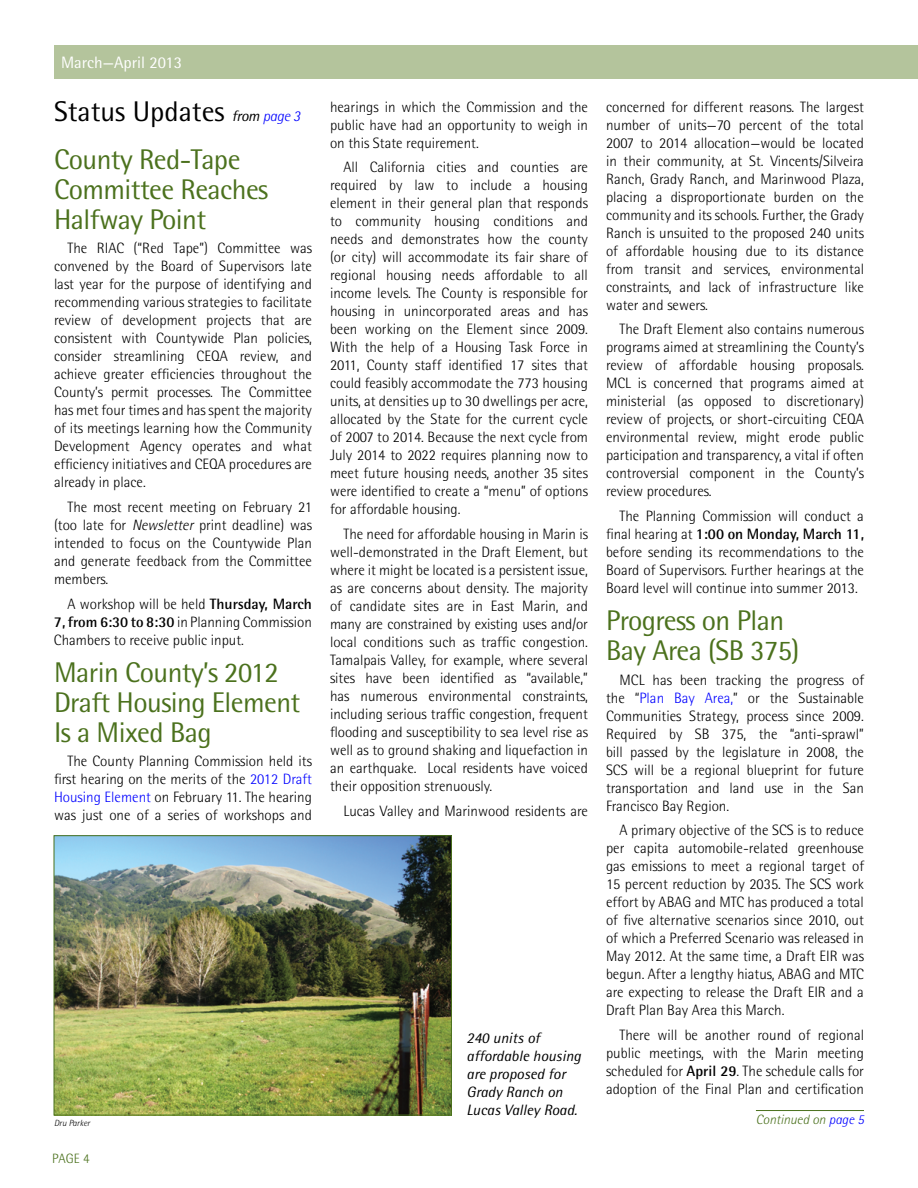
<style>
.page{position:relative;width:918px;height:1188px;background:#fff}
.page>*{position:absolute;margin:0;border:0;box-sizing:border-box;transform-origin:0 0}
.t1{font:28.5px/30px "Rotis Semi Sans Std";letter-spacing:-.02em;color:#4b711d}
.t2{font:28.5px "Rotis Semi Sans Std";color:#000}
.t3{font:16.5px "Rotis Semi Sans Std";color:#fff}
.t4{font:300 15px/18px "Rotis Semi Sans Std";color:#000;text-align:justify}
.t5{font:italic 15px/18px "Rotis Semi Sans Std";color:#000}
.t6{font:italic 300 13.5px "Rotis Semi Sans Std";color:#4b711d}
.t7{font:300 13.5px "Rotis Semi Sans Std";color:#4b711d}
.t8{font:italic 300 9px "Rotis Semi Sans Std";color:#000}
.s1{font-style:italic;font-size:15px}
.s2{font-weight:300;font-style:italic;font-size:15px;color:#00f}
.s3{font-weight:700}
.s4{color:#00f}
.s5{font-style:italic}
</style>
<div class="page">
<div style="left:54px;top:45px;width:864px;height:34px;background:#b4c49c"></div>
<hr style="left:756px;top:1110px;width:108px;height:1px;background:#4b711d">
<img style="left:56px;top:837px;width:394px;height:276px">
<div style="left:54px;top:835px;width:398px;height:280px;border:1px solid #4b711d"></div>
<p class="t3" style="left:61px;top:53px;width:122px">March—April 2013</p>
<h1 class="t2" style="left:54px;top:94px;width:248px">Status Updates <span class="s1">from</span> <span class="s2">page 3</span></h1>
<p class="t4" style="left:330px;top:98px;width:260px">hearings in which the Commission and the public have had an opportunity to weigh in on this State requirement.</p>
<p class="t4" style="left:330px;top:158px;width:260px;text-indent:14px">All California cities and counties are required by law to include a housing element in their general plan that responds to community housing conditions and needs and demonstrates how the county (or city) will accommodate its fair share of regional housing needs affordable to all income levels. The County is responsible for housing in unincorporated areas and has been working on the Element since 2009.<br>With the help of a Housing Task Force in 2011, County staff identified 17 sites that could feasibly accommodate the 773 housing units, at densities up to 30 dwellings per acre, allocated by the State for the current cycle of 2007 to 2014. Because the next cycle from July 2014 to 2022 requires planning now to meet future housing needs, another 35 sites were identified to create a “menu” of options for affordable housing.</p>
<p class="t4" style="left:330px;top:525px;width:260px;text-indent:14px">The need for affordable housing in Marin is well-demonstrated in the Draft Element, but where it might be located is a persistent issue, as are concerns about density. The majority of candidate sites are in East Marin, and many are constrained by existing uses and/or local conditions such as traffic congestion.<br>Tamalpais Valley, for example, where several sites have been identified as “available,” has numerous environmental constraints, including serious traffic congestion, frequent flooding and susceptibility to sea level rise as well as to ground shaking and liquefaction in an earthquake. Local residents have voiced their opposition strenuously.</p>
<p class="t4" style="left:344px;top:802px;width:246px">Lucas Valley and Marinwood residents are</p>
<p class="t4" style="left:606px;top:98px;width:260px">concerned for different reasons. The largest number of units—70 percent of the total 2007 to 2014 allocation—would be located in their community, at St. Vincents/Silveira Ranch, Grady Ranch, and Marinwood Plaza, placing a disproportionate burden on the community and its schools. Further, the Grady Ranch is unsuited to the proposed 240 units of affordable housing due to its distance from transit and services, environmental constraints, and lack of infrastructure like water and sewers.</p>
<p class="t4" style="left:606px;top:320px;width:260px;text-indent:14px">The Draft Element also contains numerous programs aimed at streamlining the County’s review of affordable housing proposals.<br>MCL is concerned that programs aimed at ministerial (as opposed to discretionary) review of projects, or short-circuiting CEQA environmental review, might erode public participation and transparency, a vital if often controversial component in the County’s review procedures.</p>
<p class="t4" style="left:606px;top:507px;width:260px;text-indent:14px">The Planning Commission will conduct a final hearing at <span class="s3">1:00 on Monday, March 11, </span>before sending its recommendations to the Board of Supervisors. Further hearings at the Board level will continue into summer 2013.</p>
<h1 class="t1" style="left:606px;top:605px;width:195px">Progress on Plan<br>Bay Area (SB 375)</h1>
<p class="t4" style="left:606px;top:671px;width:260px;text-indent:14px">MCL has been tracking the progress of the “<span class="s4">Plan Bay Area,</span>” or the Sustainable Communities Strategy, process since 2009.<br>Required by SB 375, the “anti-sprawl” bill passed by the legislature in 2008, the SCS will be a regional blueprint for future transportation and land use in the San Francisco Bay Region.</p>
<p class="t4" style="left:606px;top:821px;width:260px;text-indent:14px">A primary objective of the SCS is to reduce per capita automobile-related greenhouse gas emissions to meet a regional target of 15 percent reduction by 2035. The SCS work effort by ABAG and MTC has produced a total of five alternative scenarios since 2010, out of which a Preferred Scenario was released in May 2012. At the same time, a Draft EIR was begun. After a lengthy hiatus, ABAG and MTC are expecting to release the Draft EIR and a Draft Plan Bay Area this March.</p>
<p class="t4" style="left:606px;top:1026px;width:260px;text-indent:14px">There will be another round of regional public meetings, with the Marin meeting scheduled for <span class="s3">April 29</span>. The schedule calls for adoption of the Final Plan and certification</p>
<h1 class="t1" style="left:54px;top:144px;width:216px">County Red-Tape<br>Committee Reaches<br>Halfway Point</h1>
<p class="t4" style="left:54px;top:239px;width:260px;text-indent:14px">The RIAC (“Red Tape”) Committee was convened by the Board of Supervisors late last year for the purpose of identifying and recommending various strategies to facilitate review of development projects that are consistent with Countywide Plan policies, consider streamlining CEQA review, and achieve greater efficiencies throughout the County’s permit processes. The Committee has met four times and has spent the majority of its meetings learning how the Community Development Agency operates and what efficiency initiatives and CEQA procedures are already in place.</p>
<p class="t4" style="left:54px;top:498px;width:260px;text-indent:14px">The most recent meeting on February 21 (too late for <span class="s5">Newsletter</span> print deadline) was intended to focus on the Countywide Plan and generate feedback from the Committee members.</p>
<p class="t4" style="left:54px;top:595px;width:260px;text-indent:14px">A workshop will be held <span class="s3">Thursday, March 7, from 6:30 to 8:30</span> in Planning Commission Chambers to receive public input.</p>
<h1 class="t1" style="left:54px;top:657px;width:248px">Marin County’s 2012<br>Draft Housing Element<br>Is a Mixed Bag</h1>
<p class="t4" style="left:54px;top:752px;width:260px;text-indent:14px">The County Planning Commission held its first hearing on the merits of the <span class="s4">2012 Draft Housing Element</span> on February 11. The hearing was just one of a series of workshops and</p>
<p class="t5" style="left:467px;top:1029px;width:116px">240 units of affordable housing are proposed for<br>Grady Ranch on<br>Lucas Valley Road.</p>
<p class="t8" style="left:54px;top:1117px;width:38px">Dru Parker</p>
<p class="t6" style="left:756px;top:1112px;width:110px">Continued on <span class="s4">page 5</span></p>
<p class="t7" style="left:52px;top:1151px;width:39px">PAGE 4</p>
</div>
